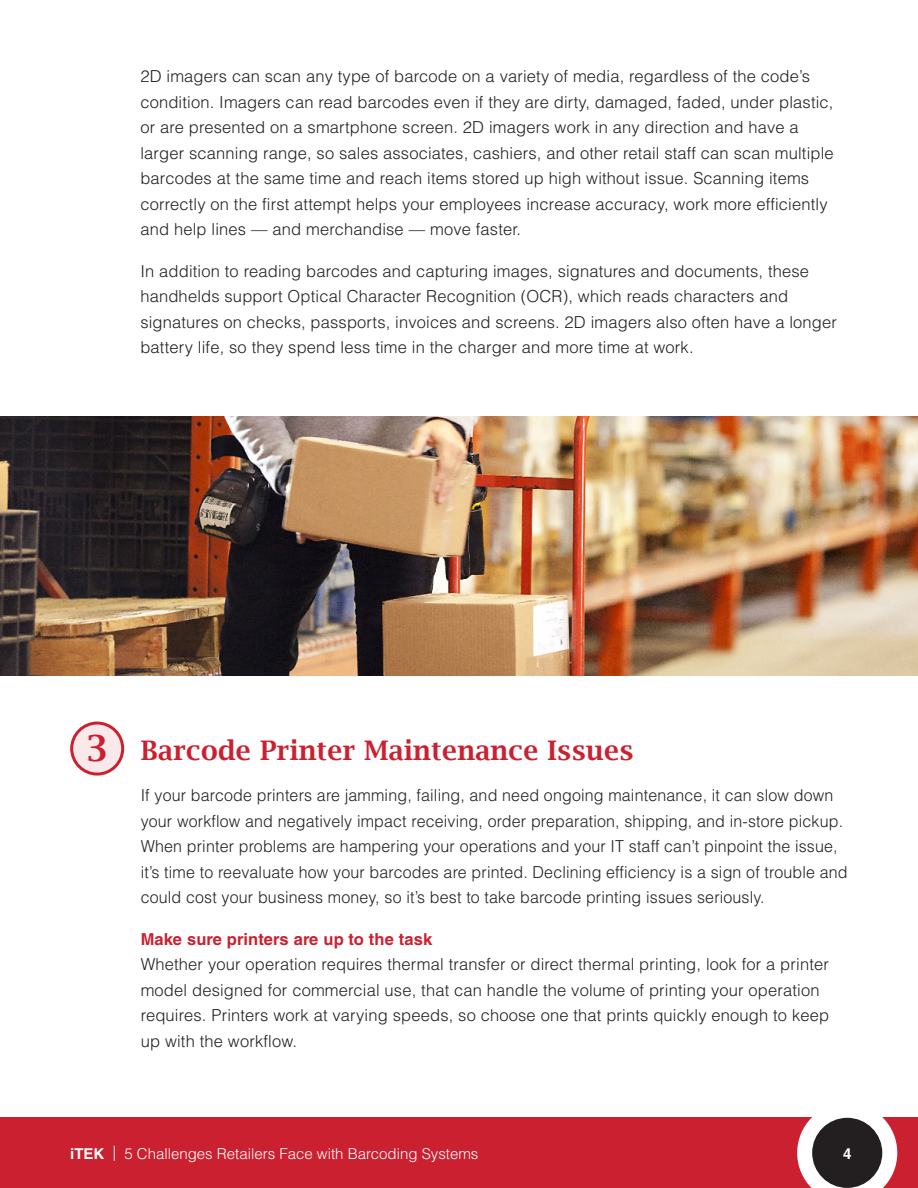
<style>
.page{position:relative;width:918px;height:1188px;background:#fff}
.page>*{position:absolute;margin:0;border:0;box-sizing:border-box;transform-origin:0 0}
.t1{font:600 36px "Lucida Bright";color:#cb2030}
.t2{font:600 27px "Lucida Bright";letter-spacing:.01em;color:#cb2030}
.t3{font:300 16.5px/25.5px "Helvetica LT Std";letter-spacing:.01em;color:#231f20}
.t4{font:300 15px "Helvetica LT Std";color:#fff}
.t5{font:700 15px "Helvetica LT Std";color:#fff}
.s1{font-weight:700;color:#cb2030}
.s2{font-weight:700}
</style>
<div class="page">
<div style="left:0;top:1118px;width:918px;height:70px;background:#cb2030"></div>
<svg style="left:797px;top:1117px;width:100px;height:71px"></svg>
<div style="left:812px;top:1118px;width:70px;height:70px;background:#231f20;border-radius:50%"></div>
<img style="left:0;top:417px;width:918px;height:258px">
<div style="left:72px;top:723px;width:51px;height:51px;background:#fae9ea;border-radius:50%"></div>
<div style="left:70px;top:722px;width:54px;height:54px;border:3px solid #cb2030;border-radius:50%"></div>
<p class="t3" style="left:140px;top:63px;width:695px">2D imagers can scan any type of barcode on a variety of media, regardless of the code’s condition. Imagers can read barcodes even if they are dirty, damaged, faded, under plastic, or are presented on a smartphone screen. 2D imagers work in any direction and have a larger scanning range, so sales associates, cashiers, and other retail staff can scan multiple barcodes at the same time and reach items stored up high without issue. Scanning items correctly on the first attempt helps your employees increase accuracy, work more efficiently and help lines — and merchandise — move faster.</p>
<p class="t3" style="left:140px;top:258px;width:698px">In addition to reading barcodes and capturing images, signatures and documents, these handhelds support Optical Character Recognition (OCR), which reads characters and signatures on checks, passports, invoices and screens. 2D imagers also often have a longer battery life, so they spend less time in the charger and more time at work.</p>
<p class="t1" style="left:86px;top:728px;width:24px">3</p>
<p class="t2" style="left:141px;top:734px;width:494px">Barcode Printer Maintenance Issues</p>
<p class="t3" style="left:141px;top:782px;width:709px">If your barcode printers are jamming, failing, and need ongoing maintenance, it can slow down your workflow and negatively impact receiving, order preparation, shipping, and in-store pickup.<br>When printer problems are hampering your operations and your IT staff can’t pinpoint the issue, it’s time to reevaluate how your barcodes are printed. Declining efficiency is a sign of trouble and could cost your business money, so it’s best to take barcode printing issues seriously.</p>
<p class="t3" style="left:141px;top:926px;width:690px"><span class="s1">Make sure printers are up to the task<br></span>Whether your operation requires thermal transfer or direct thermal printing, look for a printer model designed for commercial use, that can handle the volume of printing your operation requires. Printers work at varying speeds, so choose one that prints quickly enough to keep up with the workflow.</p>
<p class="t4" style="left:70px;top:1144px;width:410px"><span class="s2">iTEK</span> | 5 Challenges Retailers Face with Barcoding Systems</p>
<p class="t5" style="left:843px;top:1144px;width:10px">4</p>
</div>
